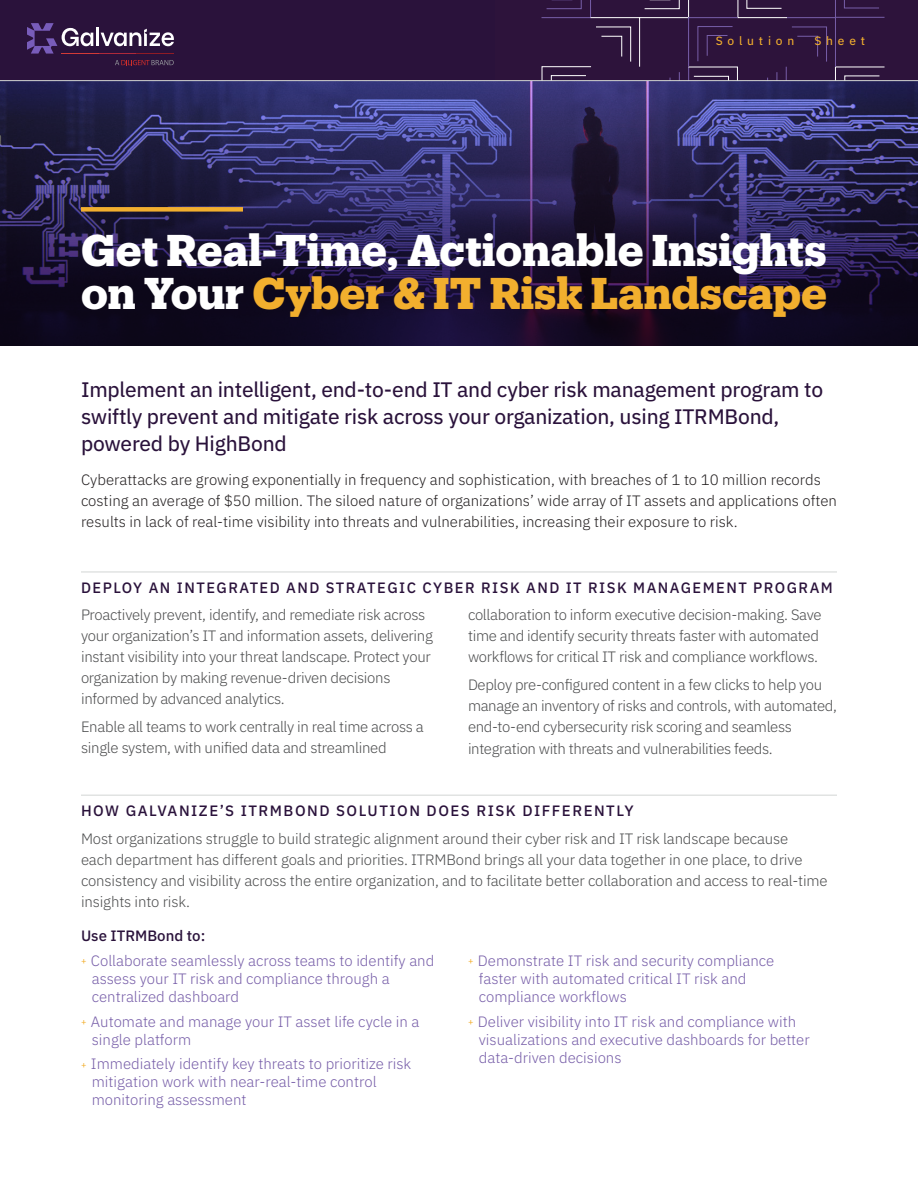
<style>
.page{position:relative;width:918px;height:1188px;background:#fff}
.page>*{position:absolute;margin:0;border:0;box-sizing:border-box;transform-origin:0 0}
.Sheet_Title_reversed{font:700 43.5px/43.5px "Produkt";color:#fff}
.Intro_Header{font:21px/27px "IBM Plex Sans Text";letter-spacing:-.01em;color:#2a123b}
.Bodycopy{font:300 15px/21px "IBM Plex Sans";letter-spacing:-.02em;color:#4b4c4d}
.t1{font:300 15px/18px "IBM Plex Sans";color:#765da8}
.Bodycopy_span{font:300 15px/21px "IBM Plex Sans";letter-spacing:-.01em;color:#4b4c4d}
.Intro{font:300 15px/21px "IBM Plex Sans";color:#231f20}
.Sectionheads{font:500 15px "IBM Plex Sans";letter-spacing:.1em;color:#2a123b}
.Bodyheads{font:500 15px "IBM Plex Sans";color:#2a123b}
.t2{font:12px "IBM Plex Sans Text";letter-spacing:.4em;color:#f2af2e}
.s1{color:#f2af2e}
.s2{font-weight:400;font-size:9px;color:#f2af2e}
</style>
<div class="page">
<img style="left:0;top:81px;width:918px;height:265px">
<div style="left:81px;top:207px;width:162px;height:5px;background:#f2af2e"></div>
<hr style="left:81px;top:572px;width:756px;height:1px;background:#d2d5d4">
<hr style="left:81px;top:795px;width:756px;height:1px;background:#d2d5d4">
<div style="left:0;top:0;width:918px;height:81px;background:#2a123b"></div>
<hr style="left:96px;top:28px;width:3px;height:18px;background:#fff">
<svg style="left:101px;top:29px;width:73px;height:17px"></svg>
<svg style="left:27px;top:23px;width:66px;height:31px;background:#563e6c"></svg>
<svg style="left:115px;top:60px;width:59px;height:5px"></svg>
<hr style="left:61px;top:54px;width:38px;height:1px;background:#d23a37">
<hr style="left:99px;top:54px;width:37px;height:1px;background:#ae293a">
<hr style="left:136px;top:54px;width:38px;height:1px;background:#8f1b25">
<p class="t2" style="left:716px;top:32px;width:80px">Solution</p>
<p class="t2" style="left:814px;top:32px;width:52px">Sheet</p>
<p class="Sheet_Title_reversed" style="left:81px;top:225px;width:748px">Get Real-Time, Actionable Insights on Your <span class="s1">Cyber &amp; IT Risk Landscape</span></p>
<p class="Intro_Header" style="left:81px;top:374px;width:744px">Implement an intelligent, end-to-end IT and cyber risk management program to swiftly prevent and mitigate risk across your organization, using ITRMBond, powered by HighBond</p>
<p class="Intro" style="left:81px;top:468px;width:758px">Cyberattacks are growing exponentially in frequency and sophistication, with breaches of 1 to 10 million records costing an average of $50 million. The siloed nature of organizations’ wide array of IT assets and applications often results in lack of real-time visibility into threats and vulnerabilities, increasing their exposure to risk.</p>
<p class="Sectionheads" style="left:81px;top:576px;width:753px">DEPLOY AN INTEGRATED AND STRATEGIC CYBER RISK AND IT RISK MANAGEMENT PROGRAM</p>
<p class="Bodycopy" style="left:81px;top:603px;width:354px">Proactively prevent, identify, and remediate risk across your organization’s IT and information assets, delivering instant visibility into your threat landscape. Protect your organization by making revenue-driven decisions informed by advanced analytics.</p>
<p class="Bodycopy" style="left:81px;top:715px;width:344px">Enable all teams to work centrally in real time across a single system, with unified data and streamlined</p>
<p class="Bodycopy" style="left:468px;top:603px;width:355px">collaboration to inform executive decision-making. Save time and identify security threats faster with automated workflows for critical IT risk and compliance workflows.</p>
<p class="Bodycopy" style="left:468px;top:673px;width:370px">Deploy pre-configured content in a few clicks to help you manage an inventory of risks and controls, with automated, end-to-end cybersecurity risk scoring and seamless integration with threats and vulnerabilities feeds.</p>
<p class="Sectionheads" style="left:81px;top:799px;width:554px">HOW GALVANIZE’S ITRMBOND SOLUTION DOES RISK DIFFERENTLY</p>
<p class="Bodycopy_span" style="left:81px;top:826px;width:748px">Most organizations struggle to build strategic alignment around their cyber risk and IT risk landscape because<br>each department has different goals and priorities. ITRMBond brings all your data together in one place, to drive consistency and visibility across the entire organization, and to facilitate better collaboration and access to real-time insights into risk.</p>
<p class="Bodyheads" style="left:81px;top:924px;width:126px">Use ITRMBond to:</p>
<p class="t1" style="left:92px;top:950px;width:344px;text-indent:-11px"><span class="s2">+</span> Collaborate seamlessly across teams to identify and assess your IT risk and compliance through a centralized dashboard</p>
<p class="t1" style="left:92px;top:1011px;width:329px;text-indent:-11px"><span class="s2">+</span> Automate and manage your IT asset life cycle in a single platform</p>
<p class="t1" style="left:92px;top:1054px;width:321px;text-indent:-11px"><span class="s2">+</span> Immediately identify key threats to prioritize risk mitigation work with near-real-time control monitoring assessment</p>
<p class="t1" style="left:479px;top:950px;width:297px;text-indent:-11px"><span class="s2">+</span> Demonstrate IT risk and security compliance faster with automated critical IT risk and compliance workflows</p>
<p class="t1" style="left:479px;top:1011px;width:332px;text-indent:-11px"><span class="s2">+</span> Deliver visibility into IT risk and compliance with visualizations and executive dashboards for better data-driven decisions</p>
</div>
